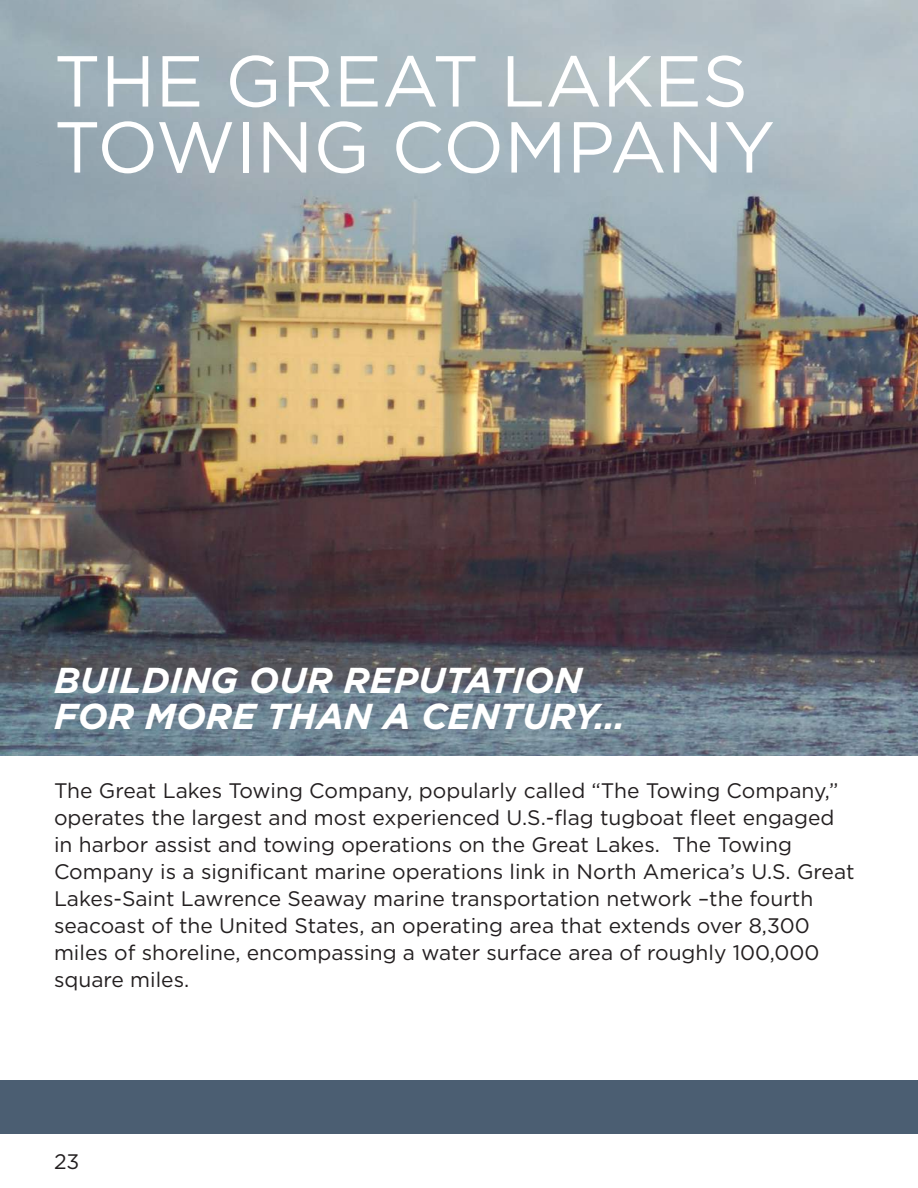
<style>
.page{position:relative;width:918px;height:1188px;background:#fff}
.page>*{position:absolute;margin:0;border:0;box-sizing:border-box;transform-origin:0 0}
.t1{font:72px/66px "Gotham HTF";color:#fff}
.t2{font:italic 700 36px/36px "Gotham HTF";color:#fff}
.t3{font:21px/27px "Gotham HTF";color:#231f20}
</style>
<div class="page">
<img style="left:0;top:0;width:918px;height:756px">
<div style="left:0;top:1080px;width:918px;height:54px;background:#4b5e72"></div>
<h1 class="t1" style="left:54px;top:47px;width:723px">THE GREAT LAKES<br>TOWING COMPANY</h1>
<h2 class="t2" style="left:54px;top:662px;width:573px">BUILDING OUR REPUTATION<br>FOR MORE THAN A CENTURY…</h2>
<p class="t3" style="left:54px;top:777px;width:802px">The Great Lakes Towing Company, popularly called “The Towing Company,” operates the largest and most experienced U.S.-flag tugboat fleet engaged in harbor assist and towing operations on the Great Lakes. The Towing Company is a significant marine operations link in North America’s U.S. Great Lakes-Saint Lawrence Seaway marine transportation network –the fourth seacoast of the United States, an operating area that extends over 8,300 miles of shoreline, encompassing a water surface area of roughly 100,000 square miles.</p>
<p class="t3" style="left:54px;top:1147px;width:27px">23</p>
</div>
